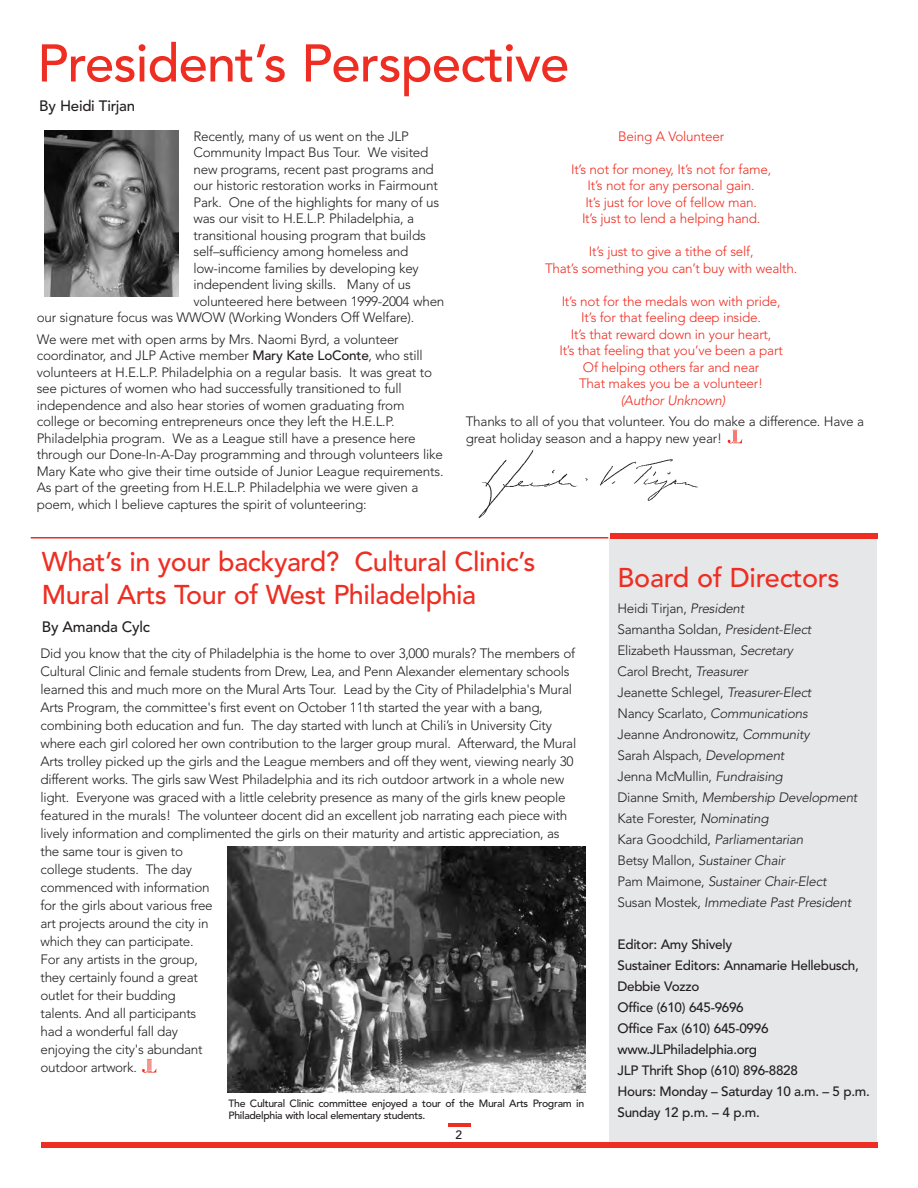
<style>
.page{position:relative;width:918px;height:1188px;background:#fff}
.page>*{position:absolute;margin:0;border:0;box-sizing:border-box;transform-origin:0 0}
.t1{font:500 52.5px "Avenir";letter-spacing:-.015em;color:#ee2e22}
.t2{font:500 27px/33px "Avenir";letter-spacing:-.015em;color:#ee2e22}
.t3{font:500 15px "Avenir";letter-spacing:-.015em;color:#231f20}
.t4{font:300 13.5px/18px "Avenir";letter-spacing:-.02em;color:#231f20}
.t5{font:300 13.5px/16.5px "Avenir";letter-spacing:-.015em;color:#ee2e22;text-align:center}
.t6{font:500 13.5px/21px "Avenir";letter-spacing:-.02em;color:#231f20}
.t7{font:italic 300 13.5px "Avenir";letter-spacing:-.015em;color:#ee2e22}
.t8{font:500 12px "Avenir";color:#231f20}
.t9{font:500 10.5px/12px "Avenir";letter-spacing:-.03em;color:#231f20}
.s1{font-weight:500}
.s2{font-style:italic}
</style>
<div class="page">
<div style="left:610px;top:538px;width:267px;height:608px;background:#e6e7e9"></div>
<div style="left:610px;top:533px;width:267px;height:5px;background:#ee2e22"></div>
<svg style="left:728px;top:430px;width:14px;height:13px"></svg>
<div style="left:41px;top:1143px;width:837px;height:5px;background:#ee2e22"></div>
<img style="left:44px;top:131px;width:134px;height:166px">
<hr style="left:448px;top:1123px;width:22px;height:4px;background:#ee2e22">
<img style="left:478px;top:449px;width:220px;height:69px">
<svg style="left:142px;top:1059px;width:14px;height:14px"></svg>
<hr style="left:31px;top:537px;width:577px;height:2px;background:#ee2e22">
<img style="left:228px;top:847px;width:358px;height:245px">
<h1 class="t1" style="left:37px;top:42px;width:534px">President’s Perspective</h1>
<p class="t3" style="left:39px;top:99px;width:97px">By Heidi Tirjan</p>
<p class="t4" style="left:193px;top:128px;width:217px">Recently, many of us went on the JLP</p>
<p class="t4" style="left:193px;top:144px;width:237px">Community Impact Bus Tour. We visited</p>
<p class="t4" style="left:193px;top:161px;width:242px">new programs, recent past programs and</p>
<p class="t4" style="left:193px;top:177px;width:246px">our historic restoration works in Fairmount</p>
<p class="t4" style="left:193px;top:194px;width:247px">Park. One of the highlights for many of us</p>
<p class="t4" style="left:193px;top:210px;width:222px">was our visit to H.E.L.P. Philadelphia, a</p>
<p class="t4" style="left:193px;top:227px;width:234px">transitional housing program that builds</p>
<p class="t4" style="left:193px;top:243px;width:217px">self–sufficiency among homeless and</p>
<p class="t4" style="left:193px;top:260px;width:227px">low-income families by developing key</p>
<p class="t4" style="left:193px;top:276px;width:219px">independent living skills. Many of us</p>
<p class="t4" style="left:193px;top:293px;width:253px">volunteered here between 1999-2004 when</p>
<p class="t4" style="left:37px;top:309px;width:379px">our signature focus was WWOW (Working Wonders Off Welfare).</p>
<p class="t4" style="left:37px;top:332px;width:408px;line-height:16.5px">We were met with open arms by Mrs. Naomi Byrd, a volunteer coordinator, and JLP Active member <span class="s1">Mary Kate LoConte</span>, who still volunteers at H.E.L.P. Philadelphia on a regular basis. It was great to see pictures of women who had successfully transitioned to full independence and also hear stories of women graduating from college or becoming entrepreneurs once they left the H.E.L.P.<br>Philadelphia program. We as a League still have a presence here through our Done-In-A-Day programming and through volunteers like Mary Kate who give their time outside of Junior League requirements.<br>As part of the greeting from H.E.L.P. Philadelphia we were given a poem, which I believe captures the spirit of volunteering:</p>
<p class="t5" style="left:618px;top:129px;width:108px">Being A Volunteer</p>
<p class="t5" style="left:571px;top:162px;width:202px">It’s not for money, It’s not for fame,<br>It’s not for any personal gain.<br>It’s just for love of fellow man.<br>It’s just to lend a helping hand.</p>
<p class="t5" style="left:545px;top:244px;width:254px">It’s just to give a tithe of self,<br>That’s something you can’t buy with wealth.</p>
<p class="t5" style="left:559px;top:294px;width:225px">It’s not for the medals won with pride, It’s for that feeling deep inside.<br>It’s that reward down in your heart,<br>It’s that feeling that you’ve been a part Of helping others far and near<br>That makes you be a volunteer!</p>
<p class="t7" style="left:621px;top:394px;width:106px">(Author Unknown)</p>
<p class="t4" style="left:466px;top:415px;width:400px;line-height:16.5px">Thanks to all of you that volunteer. You do make a difference. Have a great holiday season and a happy new year!</p>
<h2 class="t2" style="left:42px;top:547px;width:495px">What’s in your backyard? Cultural Clinic’s<br>Mural Arts Tour of West Philadelphia</h2>
<p class="t3" style="left:42px;top:621px;width:110px">By Amanda Cylc</p>
<p class="t4" style="left:40px;top:646px;width:537px">Did you know that the city of Philadelphia is the home to over 3,000 murals? The members of Cultural Clinic and female students from Drew, Lea, and Penn Alexander elementary schools learned this and much more on the Mural Arts Tour. Lead by the City of Philadelphia's Mural Arts Program, the committee's first event on October 11th started the year with a bang, combining both education and fun. The day started with lunch at Chili’s in University City where each girl colored her own contribution to the larger group mural. Afterward, the Mural Arts trolley picked up the girls and the League members and off they went, viewing nearly 30 different works. The girls saw West Philadelphia and its rich outdoor artwork in a whole new light. Everyone was graced with a little celebrity presence as many of the girls knew people featured in the murals! The volunteer docent did an excellent job narrating each piece with lively information and complimented the girls on their maturity and artistic appreciation, as the same tour is given to<br>college students. The day<br>commenced with information<br>for the girls about various free<br>art projects around the city in<br>which they can participate.<br>For any artists in the group,<br>they certainly found a great<br>outlet for their budding<br>talents. And all participants<br>had a wonderful fall day<br>enjoying the city's abundant<br>outdoor artwork.</p>
<p class="t9" style="left:228px;top:1098px;width:357px">The Cultural Clinic committee enjoyed a tour of the Mural Arts Program in<br>Philadelphia with local elementary students.</p>
<p class="t8" style="left:456px;top:1130px;width:8px">2</p>
<h2 class="t2" style="left:617px;top:563px;width:224px">Board of Directors</h2>
<p class="t4" style="left:617px;top:599px;width:241px;line-height:21px">Heidi Tirjan, <span class="s2">President<br></span>Samantha Soldan, <span class="s2">President-Elect<br></span>Elizabeth Haussman, <span class="s2">Secretary<br></span>Carol Brecht, <span class="s2">Treasurer<br></span>Jeanette Schlegel, <span class="s2">Treasurer-Elect<br></span>Nancy Scarlato, <span class="s2">Communications<br></span>Jeanne Andronowitz, <span class="s2">Community<br></span>Sarah Alspach, <span class="s2">Development<br></span>Jenna McMullin, <span class="s2">Fundraising<br></span>Dianne Smith, <span class="s2">Membership Development<br></span>Kate Forester, <span class="s2">Nominating<br></span>Kara Goodchild, <span class="s2">Parliamentarian<br></span>Betsy Mallon, <span class="s2">Sustainer Chair<br></span>Pam Maimone, <span class="s2">Sustainer Chair-Elect<br></span>Susan Mostek, <span class="s2">Immediate Past President</span></p>
<p class="t6" style="left:617px;top:935px;width:254px">Editor: Amy Shively<br>Sustainer Editors: Annamarie Hellebusch,<br>Debbie Vozzo<br>Office (610) 645-9696<br>Office Fax (610) 645-0996 www.JLPhiladelphia.org<br>JLP Thrift Shop (610) 896-8828<br>Hours: Monday – Saturday 10 a.m. – 5 p.m.<br>Sunday 12 p.m. – 4 p.m.</p>
</div>
